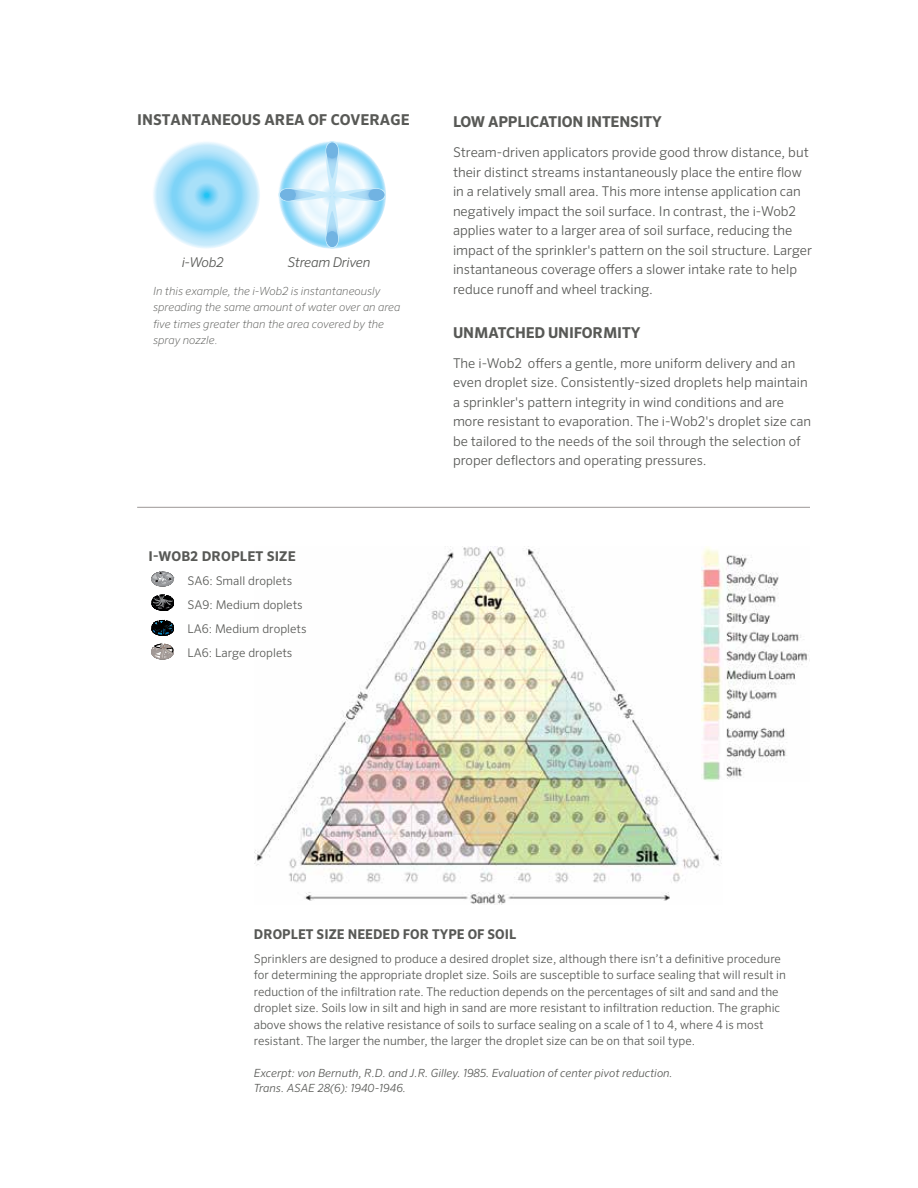
<style>
.page{position:relative;width:918px;height:1188px;background:#fff}
.page>*{position:absolute;margin:0;border:0;box-sizing:border-box;transform-origin:0 0}
.t1{font:700 15px "Sero Pro";letter-spacing:-.01em;color:#585956}
.t2{font:300 13.5px/19.5px "Sero Pro";color:#585956}
.t3{font:700 13.5px "Sero Pro";letter-spacing:.01em;color:#585956}
.t4{font:italic 300 13.5px "Sero Pro";letter-spacing:-.02em;color:#585956}
.t5{font:300 12px/16.5px "Sero Pro";color:#585956}
.t6{font:italic 200 11.25px/16.5px "Sero Pro";color:#585956}
.t7{font:italic 300 11.25px/15px "Sero Pro";color:#585956}
.t8{font:8.25px "Sero Pro";color:#585956}
.t9{font:700 7.65px "Sero Pro";color:#585956}
</style>
<div class="page">
<svg style="left:152px;top:141px;width:108px;height:108px;background:#a9e0f9"></svg>
<svg style="left:278px;top:141px;width:108px;height:108px"></svg>
<div style="left:326px;top:143px;width:12px;height:15px;background:#71b3e2;border-radius:50%"></div>
<img style="left:255px;top:546px;width:467px;height:359px">
<img style="left:701px;top:546px;width:109px;height:235px">
<svg style="left:151px;top:571px;width:23px;height:16px"></svg>
<svg style="left:152px;top:594px;width:22px;height:17px"></svg>
<svg style="left:152px;top:619px;width:22px;height:17px"></svg>
<svg style="left:151px;top:643px;width:23px;height:17px"></svg>
<hr style="left:137px;top:507px;width:673px;height:1px;background:#9c9896">
<p class="t1" style="left:137px;top:111px;width:274px">INSTANTANEOUS AREA OF COVERAGE</p>
<p class="t9" style="left:197px;top:118px;width:146px">A View of Instantaneous Area of Coverage</p>
<p class="t4" style="left:182px;top:254px;width:44px">i-Wob2</p>
<p class="t4" style="left:287px;top:254px;width:85px">Stream Driven</p>
<p class="t8" style="left:195px;top:255px;width:24px">i-Wob</p>
<p class="t8" style="left:306px;top:255px;width:53px">Stream driven</p>
<p class="t6" style="left:153px;top:283px;width:249px">In this example, the i-Wob2 is instantaneously spreading the same amount of water over an area five times greater than the area covered by the spray nozzle.</p>
<p class="t3" style="left:149px;top:548px;width:149px">I-WOB2 DROPLET SIZE</p>
<p class="t5" style="left:187px;top:568px;width:121px;line-height:24px">SA6: Small droplets<br>SA9: Medium doplets<br>LA6: Medium droplets<br>LA6: Large droplets</p>
<p class="t1" style="left:453px;top:113px;width:210px">LOW APPLICATION INTENSITY</p>
<p class="t2" style="left:453px;top:143px;width:361px">Stream-driven applicators provide good throw distance, but their distinct streams instantaneously place the entire flow in a relatively small area. This more intense application can negatively impact the soil surface. In contrast, the i-Wob2 applies water to a larger area of soil surface, reducing the impact of the sprinkler's pattern on the soil structure. Larger instantaneous coverage offers a slower intake rate to help reduce runoff and wheel tracking.</p>
<p class="t1" style="left:453px;top:323px;width:189px">UNMATCHED UNIFORMITY</p>
<p class="t2" style="left:453px;top:353px;width:360px">The i-Wob2 offers a gentle, more uniform delivery and an even droplet size. Consistently-sized droplets help maintain a sprinkler's pattern integrity in wind conditions and are more resistant to evaporation. The i-Wob2's droplet size can be tailored to the needs of the soil through the selection of proper deflectors and operating pressures.</p>
<p class="t3" style="left:254px;top:926px;width:264px">DROPLET SIZE NEEDED FOR TYPE OF SOIL</p>
<p class="t5" style="left:254px;top:950px;width:534px">Sprinklers are designed to produce a desired droplet size, although there isn’t a definitive procedure for determining the appropriate droplet size. Soils are susceptible to surface sealing that will result in reduction of the infiltration rate. The reduction depends on the percentages of silt and sand and the droplet size. Soils low in silt and high in sand are more resistant to infiltration reduction. The graphic above shows the relative resistance of soils to surface sealing on a scale of 1 to 4, where 4 is most resistant. The larger the number, the larger the droplet size can be on that soil type.</p>
<p class="t7" style="left:254px;top:1065px;width:420px">Excerpt: von Bernuth, R.D. and J.R. Gilley. 1985. Evaluation of center pivot reduction.<br>Trans. ASAE 28(6): 1940-1946.</p>
</div>
